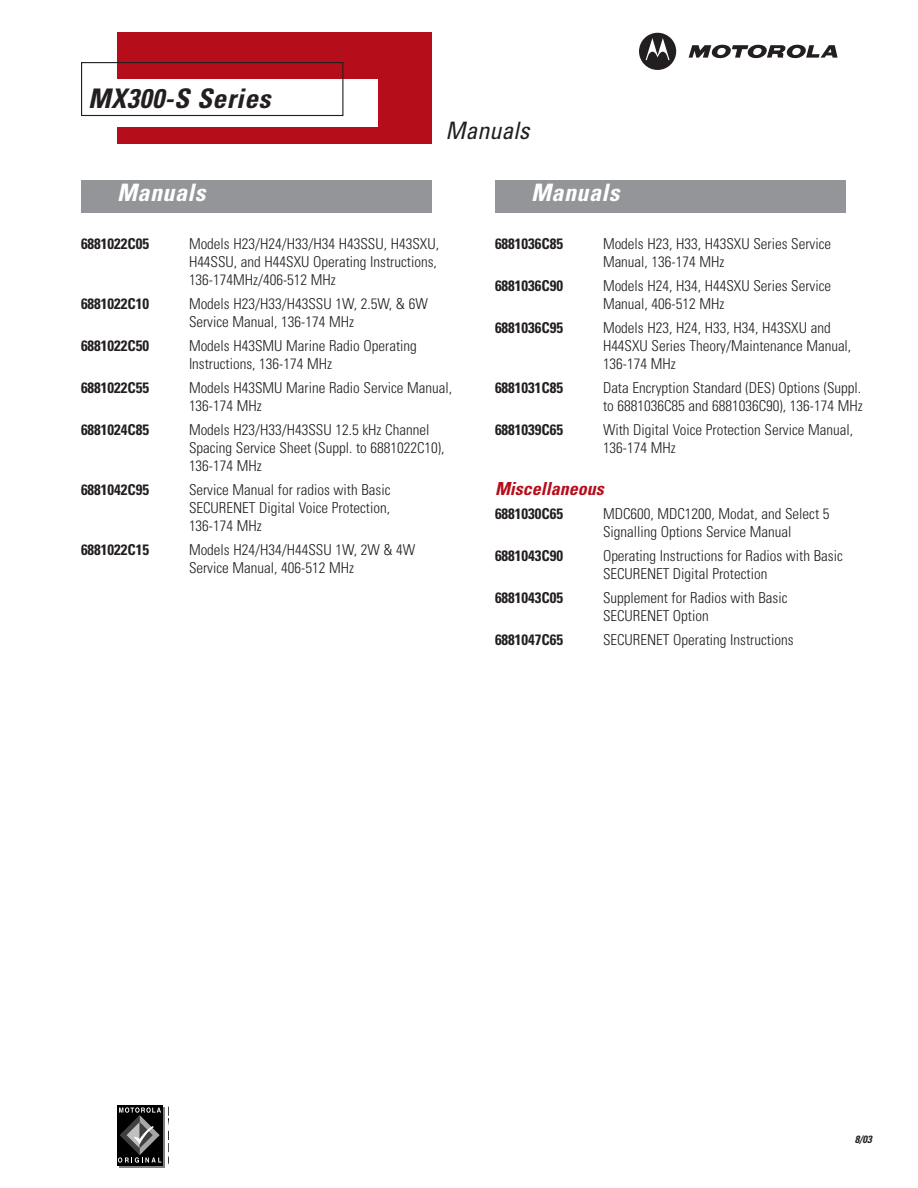
<style>
.page{position:relative;width:918px;height:1188px;background:#fff}
.page>*{position:absolute;margin:0;border:0;box-sizing:border-box;transform-origin:0 0}
.t1{font:italic 700 condensed 27px "Univers";letter-spacing:.02em;color:#231f20}
.t2{font:italic 700 condensed 24px "Univers";letter-spacing:.02em;color:#fff}
.t3{font:italic condensed 24px "Univers";color:#231f20}
.t4{font:italic 700 condensed 18px "Univers";color:#b50e1a}
.t5{font:300 condensed 15px/18px "Univers";color:#231f20}
.t6{font:700 condensed 15px "Univers";color:#231f20}
.t7{font:italic 700 condensed 10.5px "Univers";color:#231f20}
</style>
<div class="page">
<svg style="left:119px;top:1107px;width:46px;height:61px"></svg>
<div style="left:117px;top:1105px;width:45px;height:60px;background:#000"></div>
<svg style="left:118px;top:1107px;width:43px;height:56px"></svg>
<div style="left:117px;top:33px;width:315px;height:111px;background:#b50e1a"></div>
<svg style="left:639px;top:33px;width:37px;height:37px"></svg>
<svg style="left:689px;top:45px;width:149px;height:14px"></svg>
<div style="left:81px;top:79px;width:297px;height:48px;background:#fff"></div>
<div style="left:81px;top:62px;width:262px;height:54px;border:1px solid #231f20"></div>
<div style="left:81px;top:180px;width:351px;height:33px;background:#939598"></div>
<div style="left:495px;top:180px;width:351px;height:33px;background:#939598"></div>
<h1 class="t1" style="left:88px;top:89px;width:184px">MX300-S Series</h1>
<h2 class="t3" style="left:446px;top:122px;width:85px">Manuals</h2>
<h2 class="t2" style="left:117px;top:184px;width:90px">Manuals</h2>
<p class="t6" style="left:81px;top:238px;width:70px">6881022C05</p>
<p class="t5" style="left:189px;top:236px;width:252px">Models H23/H24/H33/H34 H43SSU, H43SXU,<br>H44SSU, and H44SXU Operating Instructions,<br>136-174MHz/406-512 MHz</p>
<p class="t6" style="left:81px;top:298px;width:70px">6881022C10</p>
<p class="t5" style="left:189px;top:296px;width:240px">Models H23/H33/H43SSU 1W, 2.5W, &amp; 6W<br>Service Manual, 136-174 MHz</p>
<p class="t6" style="left:81px;top:340px;width:70px">6881022C50</p>
<p class="t5" style="left:189px;top:338px;width:229px">Models H43SMU Marine Radio Operating<br>Instructions, 136-174 MHz</p>
<p class="t6" style="left:81px;top:382px;width:70px">6881022C55</p>
<p class="t5" style="left:189px;top:380px;width:265px">Models H43SMU Marine Radio Service Manual,<br>136-174 MHz</p>
<p class="t6" style="left:81px;top:424px;width:70px">6881024C85</p>
<p class="t5" style="left:189px;top:422px;width:257px">Models H23/H33/H43SSU 12.5 kHz Channel<br>Spacing Service Sheet (Suppl. to 6881022C10),<br>136-174 MHz</p>
<p class="t6" style="left:81px;top:484px;width:70px">6881042C95</p>
<p class="t5" style="left:189px;top:482px;width:203px;text-align:justify">Service Manual for radios with Basic SECURENET Digital Voice Protection, 136-174 MHz</p>
<p class="t6" style="left:81px;top:544px;width:70px">6881022C15</p>
<p class="t5" style="left:189px;top:542px;width:228px">Models H24/H34/H44SSU 1W, 2W &amp; 4W<br>Service Manual, 406-512 MHz</p>
<h2 class="t2" style="left:531px;top:184px;width:90px">Manuals</h2>
<p class="t6" style="left:495px;top:238px;width:70px">6881036C85</p>
<p class="t5" style="left:603px;top:236px;width:230px">Models H23, H33, H43SXU Series Service<br>Manual, 136-174 MHz</p>
<p class="t6" style="left:495px;top:280px;width:70px">6881036C90</p>
<p class="t5" style="left:603px;top:278px;width:230px">Models H24, H34, H44SXU Series Service<br>Manual, 406-512 MHz</p>
<p class="t6" style="left:495px;top:322px;width:70px">6881036C95</p>
<p class="t5" style="left:603px;top:320px;width:250px">Models H23, H24, H33, H34, H43SXU and<br>H44SXU Series Theory/Maintenance Manual,<br>136-174 MHz</p>
<p class="t6" style="left:495px;top:382px;width:70px">6881031C85</p>
<p class="t5" style="left:603px;top:380px;width:261px">Data Encryption Standard (DES) Options (Suppl. to 6881036C85 and 6881036C90), 136-174 MHz</p>
<p class="t6" style="left:495px;top:424px;width:70px">6881039C65</p>
<p class="t5" style="left:603px;top:422px;width:252px">With Digital Voice Protection Service Manual,<br>136-174 MHz</p>
<p class="t4" style="left:495px;top:482px;width:110px">Miscellaneous</p>
<p class="t6" style="left:495px;top:508px;width:70px">6881030C65</p>
<p class="t5" style="left:603px;top:506px;width:228px">MDC600, MDC1200, Modat, and Select 5<br>Signalling Options Service Manual</p>
<p class="t6" style="left:495px;top:550px;width:70px">6881043C90</p>
<p class="t5" style="left:603px;top:548px;width:241px">Operating Instructions for Radios with Basic<br>SECURENET Digital Protection</p>
<p class="t6" style="left:495px;top:592px;width:70px">6881043C05</p>
<p class="t5" style="left:603px;top:590px;width:186px">Supplement for Radios with Basic<br>SECURENET Option</p>
<p class="t6" style="left:495px;top:634px;width:70px">6881047C65</p>
<p class="t5" style="left:603px;top:632px;width:192px">SECURENET Operating Instructions</p>
<p class="t7" style="left:855px;top:1136px;width:18px">8/03</p>
</div>
